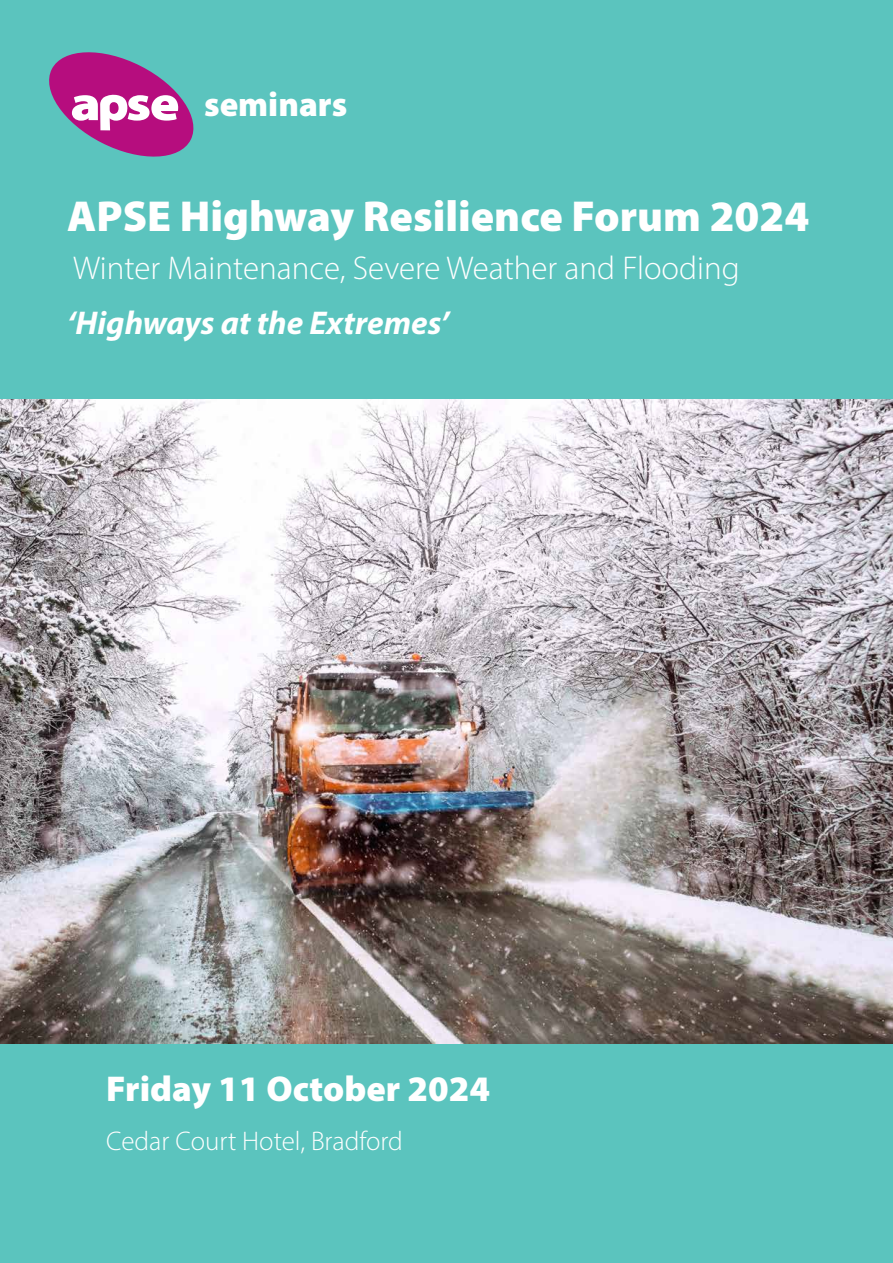
<style>
.page{position:relative;width:893px;height:1263px;background:#5bc4be}
.page>*{position:absolute;margin:0;border:0;box-sizing:border-box;transform-origin:0 0}
.Flyer_Title{font:900 43.5px "Myriad Pro";color:#fff}
.t1{font:700 37.95px "Myriad Pro";color:#fff}
.Flyer_Title-2{font:900 36px "Myriad Pro";color:#fff}
.Flyer_Title-3{font:900 34.5px "Myriad Pro";color:#fff}
.Flyer_Sub{font:300 33px "Myriad Pro";color:#fff}
.Flyer_Sub-2{font:italic 700 33px "Myriad Pro";color:#fff}
.Flyer_Sub-3{font:300 27px "Myriad Pro";color:#fff}
</style>
<div class="page">
<img style="left:0;top:399px;width:893px;height:644px">
<svg style="left:49px;top:52px;width:145px;height:105px"></svg>
<p class="t1" style="left:206px;top:78px;width:154px">seminars</p>
<p class="Flyer_Title-3" style="left:204px;top:82px;width:145px">seminars</p>
<p class="Flyer_Title" style="left:67px;top:187px;width:744px">APSE Highway Resilience Forum 2024</p>
<p class="Flyer_Sub" style="left:73px;top:248px;width:668px">Winter Maintenance, Severe Weather and Flooding</p>
<p class="Flyer_Sub-2" style="left:67px;top:302px;width:384px">‘Highways at the Extremes’</p>
<p class="Flyer_Title-2" style="left:106px;top:1065px;width:385px">Friday 11 October 2024</p>
<p class="Flyer_Sub-3" style="left:106px;top:1125px;width:298px">Cedar Court Hotel, Bradford</p>
</div>
